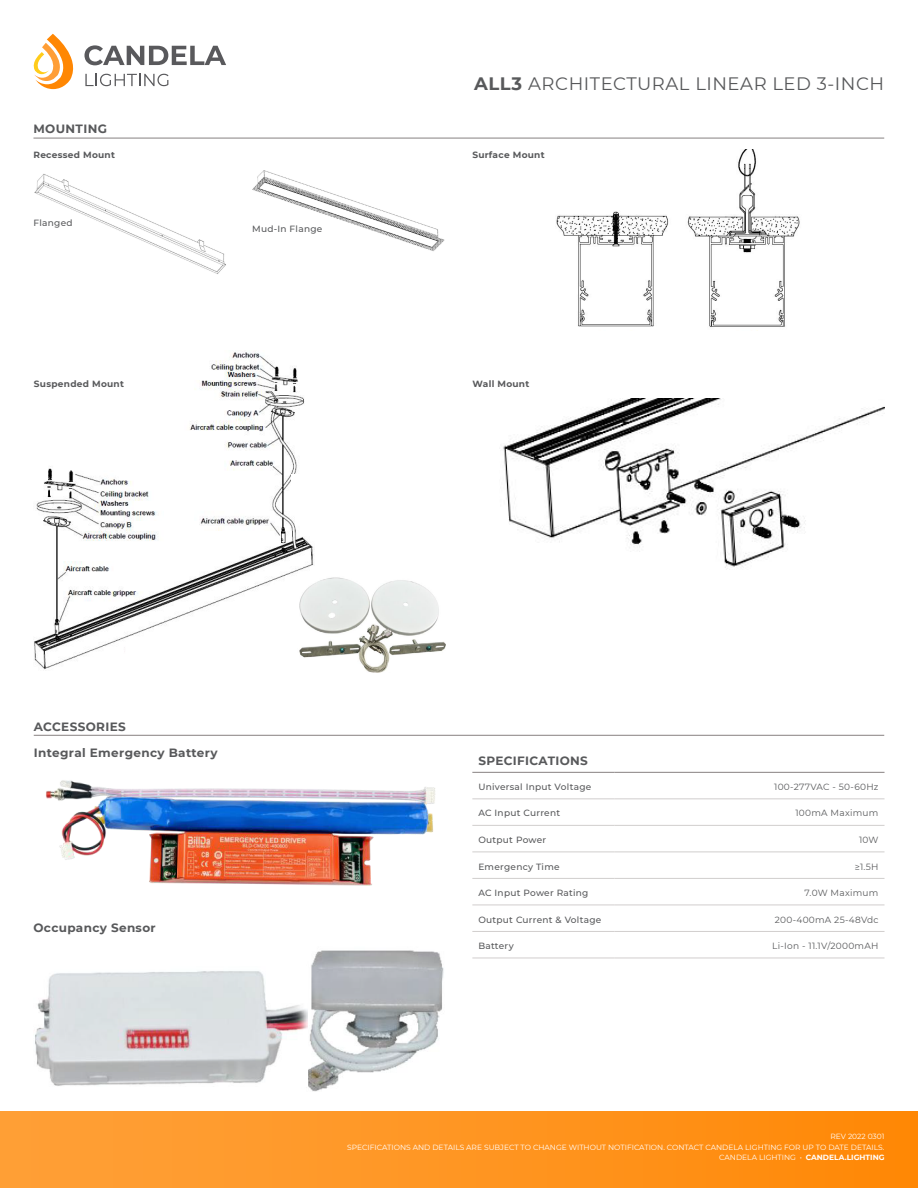
<style>
.page{position:relative;width:918px;height:1188px;background:#fff}
.page>*{position:absolute;margin:0;border:0;box-sizing:border-box;transform-origin:0 0}
.t1{font:18px "Montserrat";letter-spacing:.03em;color:#58595b}
.t2{font:700 12px "Montserrat";letter-spacing:.03em;color:#58595b}
.t3{font:500 9px "Montserrat";letter-spacing:.03em;color:#58595b}
.t4{font:9px "Montserrat";letter-spacing:.03em;color:#58595b}
.t5{font:700 9px "Montserrat";letter-spacing:.03em;color:#58595b}
.t6{font:7.5px/10.5px "Montserrat";color:#fff;text-align:right}
.s1{font-weight:700}
</style>
<div class="page">
<div style="left:0;top:1111px;width:918px;height:77px;background:linear-gradient(to right,#ffa13a,#ff8907)"></div>
<svg style="left:33px;top:34px;width:193px;height:55px"></svg>
<img style="left:34px;top:351px;width:280px;height:319px">
<div style="left:291px;top:474px;width:23px;height:19px;background:#fff"></div>
<svg style="left:58px;top:418px;width:83px;height:51px"></svg>
<svg style="left:297px;top:365px;width:9px;height:18px"></svg>
<svg style="left:96px;top:635px;width:201px;height:35px"></svg>
<div style="left:34px;top:348px;width:140px;height:25px;background:#fff"></div>
<hr style="left:34px;top:735px;width:850px;height:1px;background:#878181">
<img style="left:308px;top:950px;width:136px;height:142px">
<img style="left:35px;top:971px;width:273px;height:115px">
<img style="left:45px;top:780px;width:391px;height:106px">
<hr style="left:33px;top:138px;width:851px;height:1px;background:#878181">
<img style="left:556px;top:150px;width:244px;height:181px">
<div style="left:556px;top:150px;width:111px;height:16px;background:#fff"></div>
<img style="left:503px;top:399px;width:382px;height:169px">
<img style="left:297px;top:575px;width:149px;height:98px">
<img style="left:34px;top:174px;width:192px;height:100px">
<img style="left:252px;top:170px;width:193px;height:81px">
<hr style="left:472px;top:825px;width:142px;height:1px;background:#d1cecd">
<hr style="left:614px;top:825px;width:271px;height:1px;background:#d1cecd">
<hr style="left:472px;top:852px;width:142px;height:1px;background:#d1cecd">
<hr style="left:614px;top:852px;width:271px;height:1px;background:#d1cecd">
<hr style="left:472px;top:878px;width:142px;height:1px;background:#d1cecd">
<hr style="left:614px;top:878px;width:271px;height:1px;background:#d1cecd">
<hr style="left:472px;top:905px;width:142px;height:1px;background:#d1cecd">
<hr style="left:614px;top:905px;width:271px;height:1px;background:#d1cecd">
<hr style="left:472px;top:931px;width:142px;height:1px;background:#d1cecd">
<hr style="left:614px;top:931px;width:271px;height:1px;background:#d1cecd">
<hr style="left:472px;top:958px;width:142px;height:1px;background:#d1cecd">
<hr style="left:614px;top:958px;width:271px;height:1px;background:#d1cecd">
<hr style="left:472px;top:799px;width:142px;height:1px;background:#d1cecd">
<hr style="left:614px;top:799px;width:271px;height:1px;background:#d1cecd">
<hr style="left:472px;top:772px;width:142px;height:1px;background:#878181">
<hr style="left:614px;top:772px;width:271px;height:1px;background:#878181">
<h2 class="t2" style="left:33px;top:120px;width:75px">MOUNTING</h2>
<p class="t5" style="left:33px;top:149px;width:83px">Recessed Mount</p>
<p class="t3" style="left:33px;top:217px;width:41px">Flanged</p>
<p class="t3" style="left:252px;top:222px;width:72px">Mud-In Flange</p>
<h1 class="t1" style="left:474px;top:71px;width:412px"><span class="s1">ALL3</span> ARCHITECTURAL LINEAR LED 3-INCH</h1>
<p class="t5" style="left:472px;top:149px;width:74px">Surface Mount</p>
<p class="t5" style="left:34px;top:378px;width:92px">Suspended Mount</p>
<p class="t5" style="left:473px;top:378px;width:58px">Wall Mount</p>
<h2 class="t2" style="left:34px;top:718px;width:94px">ACCESSORIES</h2>
<h2 class="t2" style="left:34px;top:745px;width:185px">Integral Emergency Battery</h2>
<h2 class="t2" style="left:33px;top:919px;width:124px">Occupancy Sensor</h2>
<h2 class="t2" style="left:478px;top:752px;width:111px">SPECIFICATIONS</h2>
<p class="t3" style="left:478px;top:780px;width:114px">Universal Input Voltage</p>
<p class="t4" style="left:774px;top:781px;width:106px">100-277VAC - 50-60Hz</p>
<p class="t3" style="left:478px;top:807px;width:83px">AC Input Current</p>
<p class="t4" style="left:795px;top:807px;width:85px">100mA Maximum</p>
<p class="t3" style="left:478px;top:834px;width:69px">Output Power</p>
<p class="t4" style="left:859px;top:834px;width:21px">10W</p>
<p class="t3" style="left:478px;top:860px;width:83px">Emergency Time</p>
<p class="t4" style="left:855px;top:860px;width:25px">≥1.5H</p>
<p class="t3" style="left:478px;top:887px;width:112px">AC Input Power Rating</p>
<p class="t4" style="left:805px;top:887px;width:75px">7.0W Maximum</p>
<p class="t3" style="left:478px;top:913px;width:125px">Output Current &amp; Voltage</p>
<p class="t4" style="left:775px;top:913px;width:105px">200-400mA 25-48Vdc</p>
<p class="t3" style="left:478px;top:940px;width:37px">Battery</p>
<p class="t4" style="left:772px;top:940px;width:108px">Li-Ion - 11.1V/2000mAH</p>
<p class="t6" style="left:347px;top:1131px;width:539px">REV 2022 0301<br>SPECIFICATIONS AND DETAILS ARE SUBJECT TO CHANGE WITHOUT NOTIFICATION. CONTACT CANDELA LIGHTING FOR UP TO DATE DETAILS.<br>CANDELA LIGHTING • <span class="s1">CANDELA.LIGHTING</span></p>
</div>
